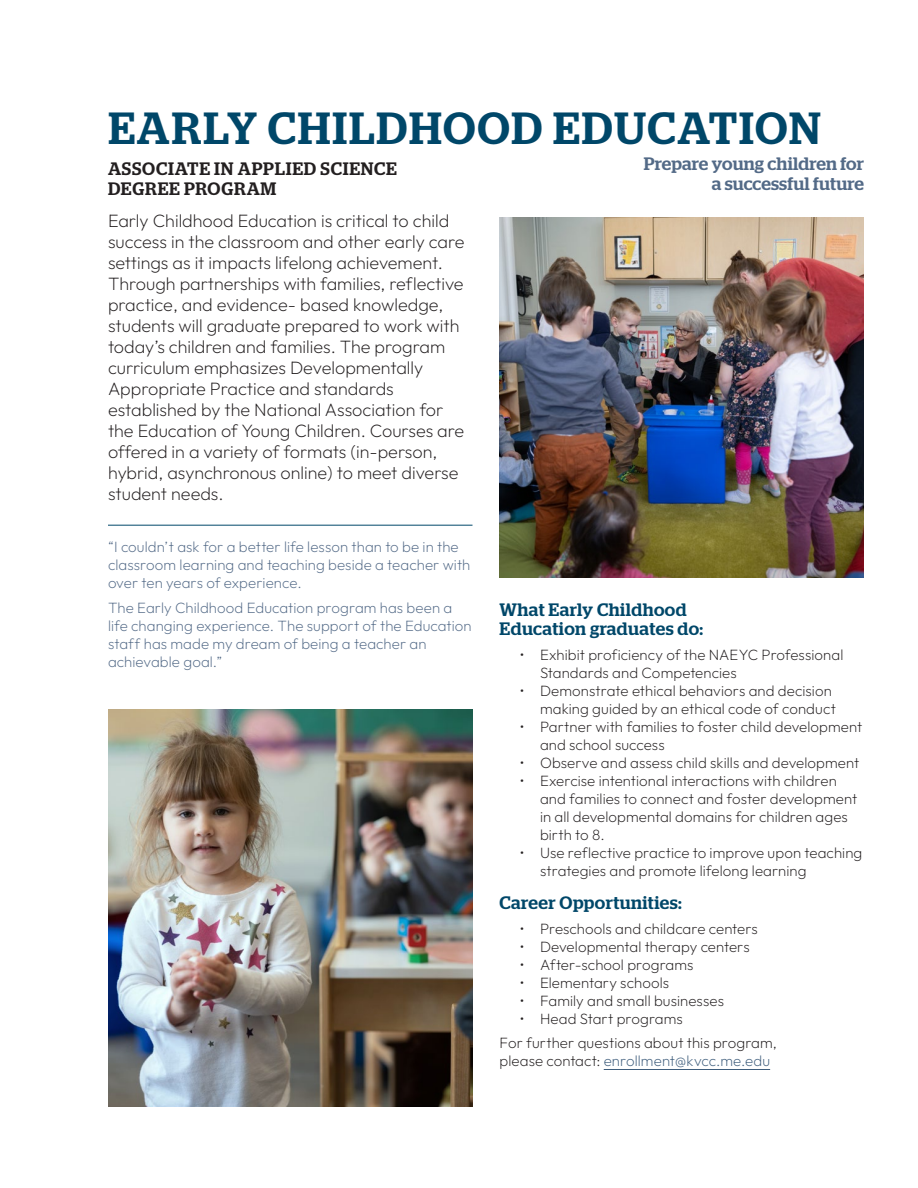
<style>
.page{position:relative;width:918px;height:1188px;background:#fff}
.page>*{position:absolute;margin:0;border:0;box-sizing:border-box;transform-origin:0 0}
.t1{font:500 45px "Stag";letter-spacing:.045em;color:#004769}
.t2{font:200 18px/21px "Outfit";color:#231f20}
.t3{font:500 18px/19.5px "Stag";letter-spacing:.025em;color:#004769}
.t4{font:500 18px/19.5px "Stag";letter-spacing:.01em;color:#536a87;text-align:right}
.t5{font:500 18px/19.5px "Stag";letter-spacing:.045em;color:#231f20}
.t6{font:200 15px/18px "Outfit";letter-spacing:.005em;color:#231f20}
.t7{font:200 15px/18px "Outfit";letter-spacing:.005em;color:#536a87}
.t8{font:200 15px "Outfit";letter-spacing:.005em;color:#3e5d7c}
.s1{color:#231f20}
</style>
<div class="page">
<hr style="left:108px;top:525px;width:364px;height:1px;background:#004769">
<hr style="left:604px;top:1069px;width:166px;height:1px;background:#3e5d7c">
<img style="left:500px;top:217px;width:364px;height:361px">
<img style="left:108px;top:710px;width:364px;height:397px">
<h1 class="t1" style="left:108px;top:112px;width:714px">EARLY CHILDHOOD EDUCATION</h1>
<p class="t5" style="left:108px;top:161px;width:290px">ASSOCIATE IN APPLIED SCIENCE<br>DEGREE PROGRAM</p>
<p class="t2" style="left:108px;top:210px;width:358px">Early Childhood Education is critical to child success in the classroom and other early care settings as it impacts lifelong achievement.<br>Through partnerships with families, reflective practice, and evidence- based knowledge, students will graduate prepared to work with today’s children and families. The program curriculum emphasizes Developmentally Appropriate Practice and standards established by the National Association for the Education of Young Children. Courses are offered in a variety of formats (in-person, hybrid, asynchronous online) to meet diverse student needs.</p>
<p class="t4" style="left:644px;top:156px;width:222px">Prepare young children for a successful future</p>
<p class="t7" style="left:108px;top:538px;width:364px">“I couldn’t ask for a better life lesson than to be in the classroom learning and teaching beside a teacher with over ten years of experience.</p>
<p class="t7" style="left:108px;top:598px;width:365px">The Early Childhood Education program has been a life changing experience. The support of the Education staff has made my dream of being a teacher an achievable goal.”</p>
<p class="t3" style="left:500px;top:601px;width:205px">What Early Childhood<br>Education graduates do:</p>
<p class="t6" style="left:540px;top:646px;width:305px;text-indent:-20px">• Exhibit proficiency of the NAEYC Professional<br>Standards and Competencies</p>
<p class="t6" style="left:520px;top:682px;width:318px;text-align:right">• Demonstrate ethical behaviors and decision making guided by an ethical code of conduct</p>
<p class="t6" style="left:540px;top:718px;width:324px;text-indent:-20px">• Partner with families to foster child development and school success</p>
<p class="t6" style="left:520px;top:754px;width:341px">• Observe and assess child skills and development</p>
<p class="t6" style="left:540px;top:772px;width:319px;text-indent:-20px">• Exercise intentional interactions with children and families to connect and foster development in all developmental domains for children ages birth to 8.</p>
<p class="t6" style="left:540px;top:844px;width:324px;text-indent:-20px">• Use reflective practice to improve upon teaching strategies and promote lifelong learning</p>
<p class="t3" style="left:500px;top:894px;width:184px">Career Opportunities:</p>
<p class="t6" style="left:520px;top:919px;width:240px">• Preschools and childcare centers</p>
<p class="t6" style="left:520px;top:937px;width:232px">• Developmental therapy centers</p>
<p class="t6" style="left:520px;top:955px;width:175px">• After-school programs</p>
<p class="t6" style="left:520px;top:973px;width:151px">• Elementary schools</p>
<p class="t6" style="left:520px;top:991px;width:206px">• Family and small businesses</p>
<p class="t6" style="left:500px;top:1006px;width:279px;line-height:24.8px;text-indent:20px">• Head Start programs<br>For further questions about this program,</p>
<p class="t8" style="left:500px;top:1053px;width:272px"><span class="s1">please contact:</span> enrollment@kvcc.me.edu</p>
</div>
